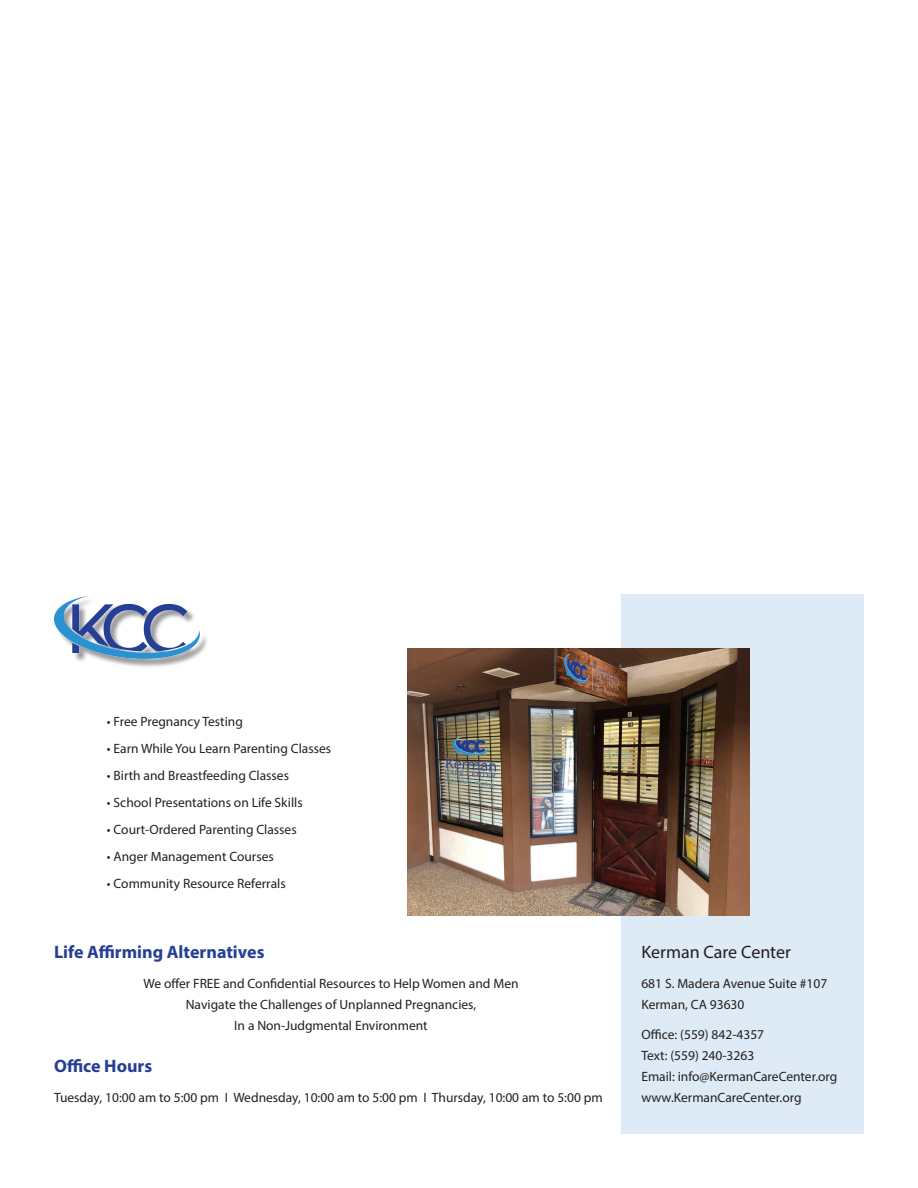
<style>
.page{position:relative;width:918px;height:1188px;background:#fff}
.page>*{position:absolute;margin:0;border:0;box-sizing:border-box;transform-origin:0 0}
.t1{font:700 18px "Myriad Pro";color:#243f94}
.t2{font:18px "Myriad Pro";color:#231f20}
.t3{font:13.5px "Myriad Pro";color:#231f20}
</style>
<div class="page">
<div style="left:621px;top:594px;width:243px;height:540px;background:#deeaf5"></div>
<img style="left:407px;top:648px;width:342px;height:268px">
<div style="left:55px;top:598px;width:154px;height:70px;background:#231f20;opacity:.45"></div>
<svg style="left:54px;top:596px;width:146px;height:63px"></svg>
<p class="t3" style="left:107px;top:713px;width:138px">• Free Pregnancy Testing</p>
<p class="t3" style="left:107px;top:740px;width:226px">• Earn While You Learn Parenting Classes</p>
<p class="t3" style="left:107px;top:767px;width:184px">• Birth and Breastfeeding Classes</p>
<p class="t3" style="left:107px;top:794px;width:197px">• School Presentations on Life Skills</p>
<p class="t3" style="left:107px;top:821px;width:191px">• Court-Ordered Parenting Classes</p>
<p class="t3" style="left:107px;top:848px;width:168px">• Anger Management Courses</p>
<p class="t3" style="left:107px;top:875px;width:180px">• Community Resource Referrals</p>
<p class="t1" style="left:54px;top:940px;width:212px">Life Affirming Alternatives</p>
<p class="t3" style="left:143px;top:975px;width:377px">We offer FREE and Confidential Resources to Help Women and Men</p>
<p class="t3" style="left:186px;top:996px;width:292px">Navigate the Challenges of Unplanned Pregnancies,</p>
<p class="t3" style="left:234px;top:1017px;width:195px">In a Non-Judgmental Environment</p>
<p class="t1" style="left:54px;top:1054px;width:100px">Office Hours</p>
<p class="t3" style="left:54px;top:1089px;width:550px">Tuesday, 10:00 am to 5:00 pm I Wednesday, 10:00 am to 5:00 pm I Thursday, 10:00 am to 5:00 pm</p>
<p class="t2" style="left:641px;top:941px;width:151px">Kerman Care Center</p>
<p class="t3" style="left:641px;top:975px;width:187px">681 S. Madera Avenue Suite #107</p>
<p class="t3" style="left:641px;top:996px;width:105px">Kerman, CA 93630</p>
<p class="t3" style="left:641px;top:1026px;width:124px">Office: (559) 842-4357</p>
<p class="t3" style="left:641px;top:1047px;width:114px">Text: (559) 240-3263</p>
<p class="t3" style="left:641px;top:1068px;width:198px">Email: info@KermanCareCenter.org</p>
<p class="t3" style="left:641px;top:1089px;width:162px">www.KermanCareCenter.org</p>
</div>
